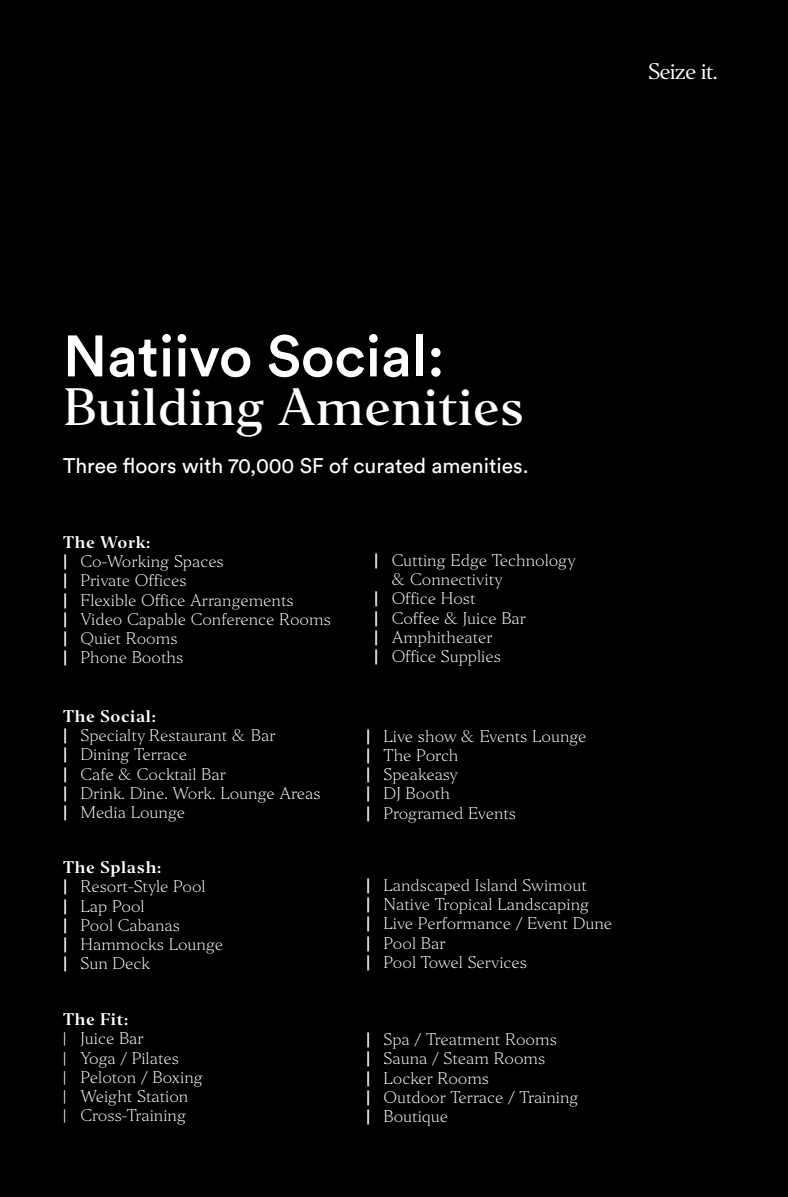
<style>
.page{position:relative;width:788px;height:1197px;background:#000}
.page>*{position:absolute;margin:0;border:0;box-sizing:border-box;transform-origin:0 0}
.t1{font:500 57.75px "Circular Std";color:#fff}
.t2{font:500 49px "Editor";color:#fff}
.t3{font:21px "Circular Std";color:#fff}
.t4{font:21px "Editor";letter-spacing:-.04em;color:#fff}
.t5{font:300 15.75px/19.2px "Editor";color:#fff}
.t6{font:700 15.75px "Editor";letter-spacing:.04em;color:#fff}
.s1{font-weight:700}
.s2{font-family:"Circular Std";font-weight:500}
</style>
<div class="page">
<h3 class="t4" style="left:648px;top:58px;width:71px">Seize it.</h3>
<h1 class="t1" style="left:63px;top:320px;width:383px">Natiivo Social:</h1>
<h2 class="t2" style="left:63px;top:375px;width:463px">Building Amenities</h2>
<h3 class="t3" style="left:63px;top:453px;width:467px">Three floors with 70,000 SF of curated amenities.</h3>
<p class="t5" style="left:63px;top:533px;width:269px"><span class="s1">The Work:<br></span><span class="s2">|</span> Co-Working Spaces<br><span class="s2">|</span> Private Offices<br><span class="s2">|</span> Flexible Office Arrangements<br><span class="s2">|</span> Video Capable Conference Rooms <span class="s2">|</span> Quiet Rooms<br><span class="s2">|</span> Phone Booths</p>
<p class="t5" style="left:63px;top:707px;width:259px"><span class="s1">The Social:<br></span><span class="s2">|</span> Specialty Restaurant &amp; Bar<br><span class="s2">|</span> Dining Terrace<br><span class="s2">|</span> Cafe &amp; Cocktail Bar<br><span class="s2">|</span> Drink. Dine. Work. Lounge Areas <span class="s2">|</span> Media Lounge</p>
<p class="t5" style="left:63px;top:858px;width:161px"><span class="s1">The Splash:<br></span><span class="s2">|</span> Resort-Style Pool<br><span class="s2">|</span> Lap Pool<br><span class="s2">|</span> Pool Cabanas<br><span class="s2">|</span> Hammocks Lounge <span class="s2">|</span> Sun Deck</p>
<p class="t6" style="left:63px;top:1009px;width:67px">The Fit:</p>
<p class="t5" style="left:63px;top:1029px;width:141px">| Juice Bar<br>| Yoga / Pilates<br>| Peloton / Boxing | Weight Station<br>| Cross-Training</p>
<p class="t5" style="left:374px;top:550px;width:203px"><span class="s2">|</span> Cutting Edge Technology</p>
<p class="t5" style="left:392px;top:570px;width:113px">&amp; Connectivity</p>
<p class="t5" style="left:374px;top:589px;width:103px"><span class="s2">|</span> Office Host</p>
<p class="t5" style="left:374px;top:608px;width:153px"><span class="s2">|</span> Coffee &amp; Juice Bar</p>
<p class="t5" style="left:374px;top:627px;width:120px"><span class="s2">|</span> Amphitheater</p>
<p class="t5" style="left:374px;top:647px;width:128px"><span class="s2">|</span> Office Supplies</p>
<p class="t5" style="left:366px;top:726px;width:222px"><span class="s2">|</span> Live show &amp; Events Lounge <span class="s2">|</span> The Porch<br><span class="s2">|</span> Speakeasy<br><span class="s2">|</span> DJ Booth<br><span class="s2">|</span> Programed Events</p>
<p class="t5" style="left:366px;top:876px;width:247px"><span class="s2">|</span> Landscaped Island Swimout<br><span class="s2">|</span> Native Tropical Landscaping<br><span class="s2">|</span> Live Performance / Event Dune <span class="s2">|</span> Pool Bar<br><span class="s2">|</span> Pool Towel Services</p>
<p class="t5" style="left:366px;top:1030px;width:214px"><span class="s2">|</span> Spa / Treatment Rooms<br><span class="s2">|</span> Sauna / Steam Rooms<br><span class="s2">|</span> Locker Rooms<br><span class="s2">|</span> Outdoor Terrace / Training <span class="s2">|</span> Boutique</p>
</div>
